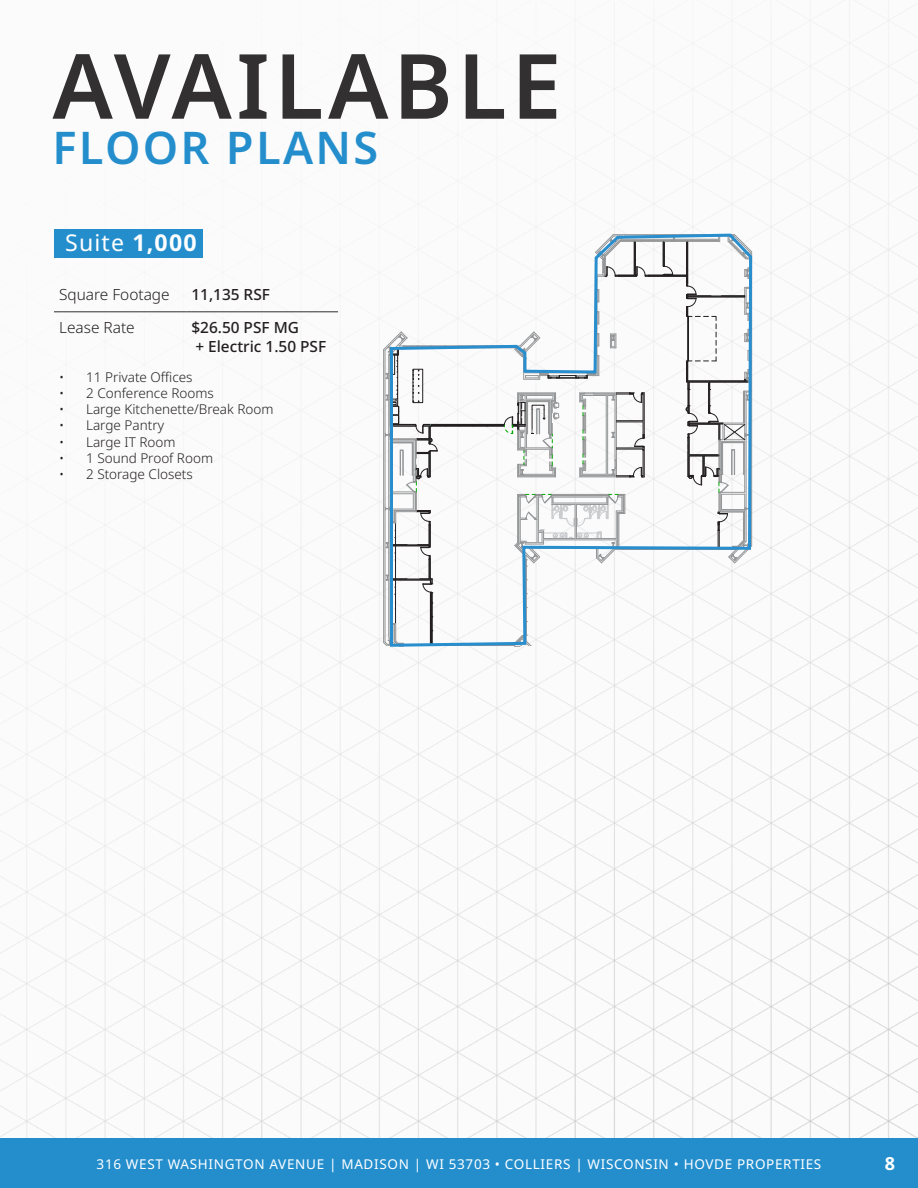
<style>
.page{position:relative;width:918px;height:1188px;background:#fff}
.page>*{position:absolute;margin:0;border:0;box-sizing:border-box;transform-origin:0 0}
.t1{font:600 90px "Noto Sans";letter-spacing:.05em;color:#323031}
.t2{font:600 45px "Noto Sans";letter-spacing:.05em;color:#248ecd}
.t3{font:23.1px "Noto Sans";letter-spacing:.05em;color:#fff}
.t4{font:700 18px "Noto Sans";color:#fff}
.t5{font:500 15.45px "Noto Sans";color:#231f20}
.t6{font:300 15.45px "Noto Sans";color:#231f20}
.t7{font:300 13.5px "Noto Sans";color:#231f20}
.t8{font:13.5px "Noto Sans";letter-spacing:.05em;color:#fff}
.s1{font-weight:700}
</style>
<div class="page">
<img style="left:0;top:0;width:918px;height:1138px">
<div style="left:0;top:1138px;width:918px;height:50px;background:#248ecd"></div>
<hr style="left:383px;top:350px;width:1px;height:293px;background:#949698">
<div style="left:54px;top:230px;width:149px;height:28px;background:#248ecd"></div>
<hr style="left:54px;top:311px;width:132px;height:1px;background:#323031">
<hr style="left:186px;top:311px;width:152px;height:1px;background:#323031">
<svg style="left:388px;top:232px;width:367px;height:416px"></svg>
<p class="t1" style="left:52px;top:23px;width:511px">AVAILABLE</p>
<p class="t2" style="left:52px;top:116px;width:327px">FLOOR PLANS</p>
<p class="t3" style="left:65px;top:226px;width:133px">Suite <span class="s1">1,000</span></p>
<p class="t6" style="left:59px;top:283px;width:112px">Square Footage</p>
<p class="t5" style="left:191px;top:283px;width:80px">11,135 RSF</p>
<p class="t6" style="left:59px;top:317px;width:77px">Lease Rate</p>
<p class="t5" style="left:191px;top:317px;width:109px">$26.50 PSF MG</p>
<p class="t5" style="left:195px;top:335px;width:132px">+ Electric 1.50 PSF</p>
<p class="t7" style="left:59px;top:367px;width:135px">• 11 Private Offices</p>
<p class="t7" style="left:59px;top:384px;width:156px">• 2 Conference Rooms</p>
<p class="t7" style="left:59px;top:400px;width:216px">• Large Kitchenette/Break Room</p>
<p class="t7" style="left:59px;top:416px;width:106px">• Large Pantry</p>
<p class="t7" style="left:59px;top:432px;width:118px">• Large IT Room</p>
<p class="t7" style="left:59px;top:448px;width:155px">• 1 Sound Proof Room</p>
<p class="t7" style="left:59px;top:465px;width:135px">• 2 Storage Closets</p>
<p class="t8" style="left:97px;top:1155px;width:726px">316 WEST WASHINGTON AVENUE | MADISON | WI 53703 • COLLIERS | WISCONSIN • HOVDE PROPERTIES</p>
<h3 class="t4" style="left:885px;top:1151px;width:12px">8</h3>
</div>
